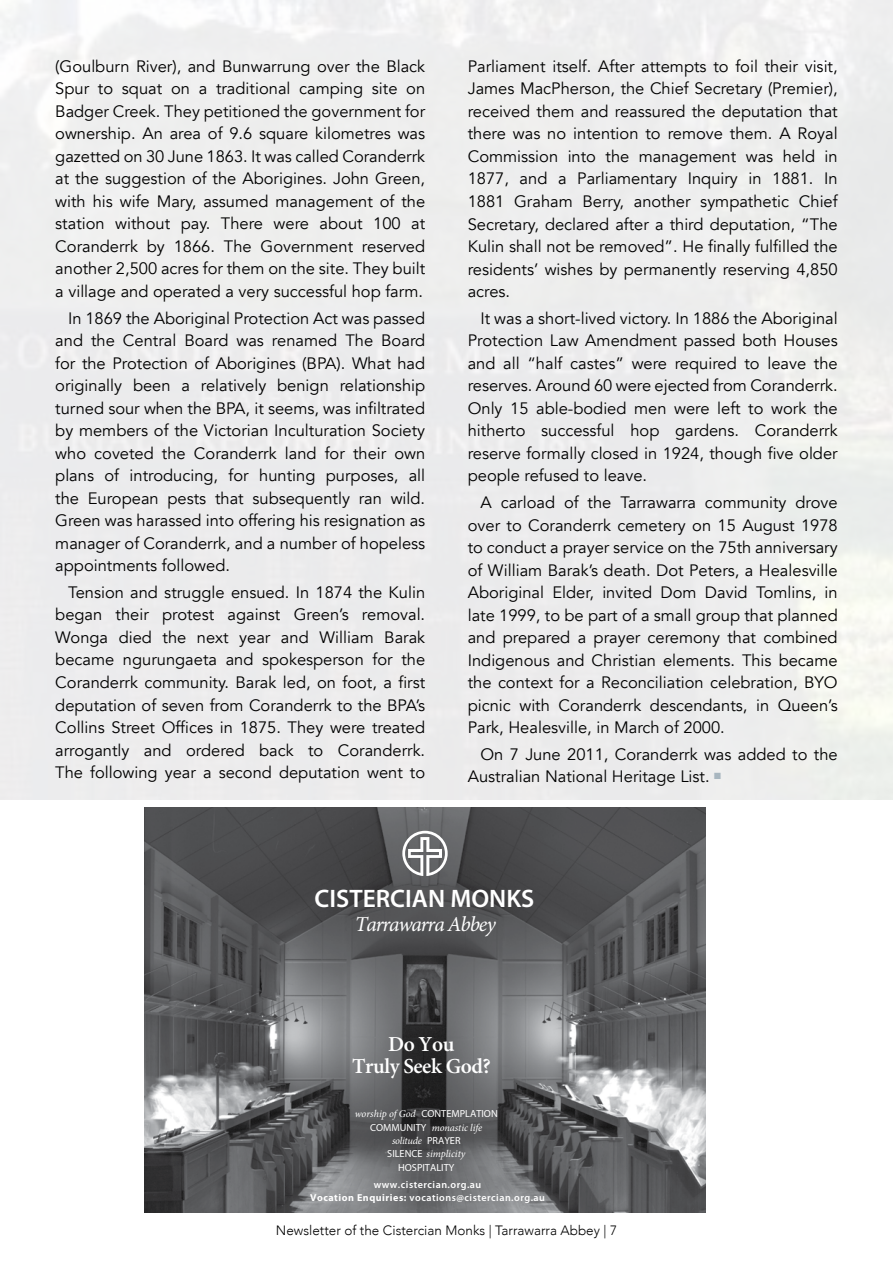
<style>
.page{position:relative;width:893px;height:1263px;background:#fff}
.page>*{position:absolute;margin:0;border:0;box-sizing:border-box;transform-origin:0 0}
.t1{font:600 25.35px "Myriad Pro";color:#fff}
.t2{font:600 21.3px/22.5px "Minion Pro";letter-spacing:-.02em;color:#fff;text-align:center}
.t3{font:italic 21.15px "Minion Pro";letter-spacing:-.05em;color:#fff}
.t4{font:16.5px/22.5px "Avenir";color:#000;text-align:justify}
.t5{font:300 13.5px "Avenir";color:#000}
.t6{font:italic 10.35px/13.2px "Minion Pro";letter-spacing:-.005em;color:#fff;text-align:center}
.t7{font:10.35px "Myriad Pro";color:#fff}
.t8{font:600 10.05px/12.5px "Myriad Pro";letter-spacing:.05em;color:#fff;text-align:center}
.s1{font-family:"Minion Pro";font-style:italic}
.s2{font-family:"Myriad Pro";font-style:normal}
.s3{font-weight:700}
</style>
<div class="page">
<img style="left:145px;top:808px;width:561px;height:405px">
<svg style="left:402px;top:831px;width:46px;height:45px"></svg>
<p class="t4" style="left:55px;top:55px;width:371px">(Goulburn River), and Bunwarrung over the Black Spur to squat on a traditional camping site on Badger Creek. They petitioned the government for ownership. An area of 9.6 square kilometres was gazetted on 30 June 1863. It was called Coranderrk at the suggestion of the Aborigines. John Green, with his wife Mary, assumed management of the station without pay. There were about 100 at Coranderrk by 1866. The Government reserved another 2,500 acres for them on the site. They built a village and operated a very successful hop farm.</p>
<p class="t4" style="left:55px;top:307px;width:371px;text-indent:13px">In 1869 the Aboriginal Protection Act was passed and the Central Board was renamed The Board for the Protection of Aborigines (BPA). What had originally been a relatively benign relationship turned sour when the BPA, it seems, was infiltrated by members of the Victorian Inculturation Society who coveted the Coranderrk land for their own plans of introducing, for hunting purposes, all the European pests that subsequently ran wild.<br>Green was harassed into offering his resignation as manager of Coranderrk, and a number of hopeless appointments followed.</p>
<p class="t4" style="left:55px;top:581px;width:371px;text-indent:13px">Tension and struggle ensued. In 1874 the Kulin began their protest against Green’s removal.<br>Wonga died the next year and William Barak became ngurungaeta and spokesperson for the Coranderrk community. Barak led, on foot, a first deputation of seven from Coranderrk to the BPA’s Collins Street Offices in 1875. They were treated arrogantly and ordered back to Coranderrk.<br>The following year a second deputation went to</p>
<p class="t4" style="left:468px;top:55px;width:371px">Parliament itself. After attempts to foil their visit, James MacPherson, the Chief Secretary (Premier), received them and reassured the deputation that there was no intention to remove them. A Royal Commission into the management was held in 1877, and a Parliamentary Inquiry in 1881. In 1881 Graham Berry, another sympathetic Chief Secretary, declared after a third deputation, “The Kulin shall not be removed”. He finally fulfilled the residents’ wishes by permanently reserving 4,850 acres.</p>
<p class="t4" style="left:468px;top:307px;width:371px;text-indent:13px">It was a short-lived victory. In 1886 the Aboriginal Protection Law Amendment passed both Houses and all “half castes” were required to leave the reserves. Around 60 were ejected from Coranderrk.<br>Only 15 able-bodied men were left to work the hitherto successful hop gardens. Coranderrk reserve formally closed in 1924, though five older people refused to leave.</p>
<p class="t4" style="left:468px;top:491px;width:371px;text-indent:13px">A carload of the Tarrawarra community drove over to Coranderrk cemetery on 15 August 1978 to conduct a prayer service on the 75th anniversary of William Barak’s death. Dot Peters, a Healesville Aboriginal Elder, invited Dom David Tomlins, in late 1999, to be part of a small group that planned and prepared a prayer ceremony that combined Indigenous and Christian elements. This became the context for a Reconciliation celebration, BYO picnic with Coranderrk descendants, in Queen’s Park, Healesville, in March of 2000.</p>
<p class="t4" style="left:468px;top:743px;width:371px;text-indent:13px">On 7 June 2011, Coranderrk was added to the<br>Australian National Heritage List. <sup>■</sup></p>
<h1 class="t1" style="left:315px;top:882px;width:221px">CISTERCIAN MONKS</h1>
<p class="t3" style="left:355px;top:910px;width:143px">Tarrawarra Abbey</p>
<p class="t2" style="left:352px;top:1033px;width:140px">Do You<br>Truly Seek God?</p>
<p class="t7" style="left:355px;top:1107px;width:145px"><span class="s1">worship of God</span> CONTEMPLATION</p>
<p class="t6" style="left:370px;top:1120px;width:114px"><span class="s2">COMMUNITY</span> monastic life solitude <span class="s2">PRAYER<br>SILENCE</span> simplicity</p>
<p class="t7" style="left:398px;top:1161px;width:58px">HOSPITALITY</p>
<p class="t8" style="left:310px;top:1178px;width:236px">www.cistercian.org.au<br><span class="s3">Vocation Enquiries:</span> vocations@cistercian.org.au</p>
<p class="t5" style="left:276px;top:1222px;width:343px">Newsletter of the Cistercian Monks | Tarrawarra Abbey | 7</p>
</div>
